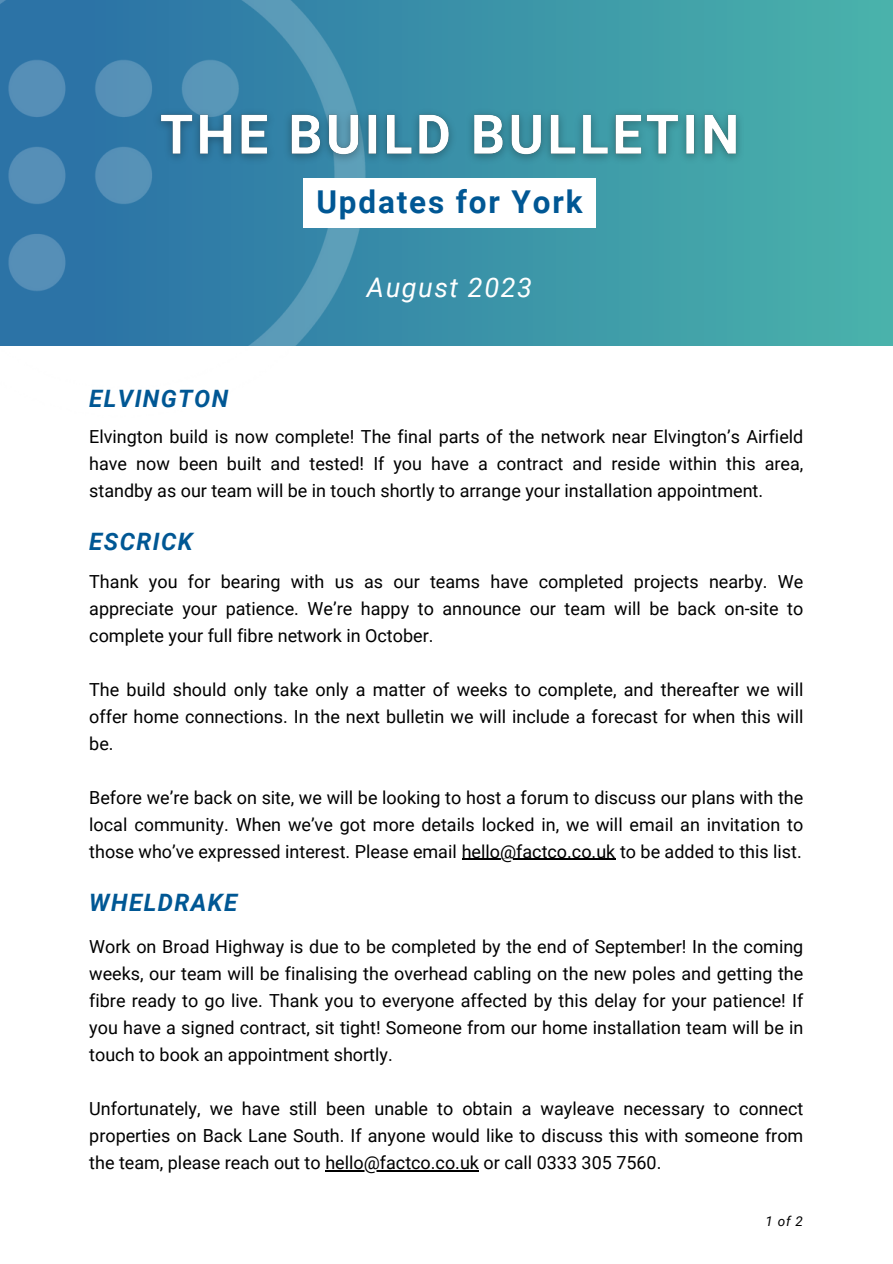
<style>
.page{position:relative;width:893px;height:1264px;background:#fff}
.page>*{position:absolute;margin:0;border:0;box-sizing:border-box;transform-origin:0 0}
.t1{font:700 31.5px "Roboto";letter-spacing:.06em;color:#005794}
.t2{font:italic 27px "Roboto";letter-spacing:.06em;color:#fff}
.t3{font:italic 700 24px "Roboto";letter-spacing:.06em;color:#005794}
.t4{font:18px/27px "Roboto";color:#000;text-align:justify}
.t5{font:italic 13.5px "Roboto";color:#000}
</style>
<div class="page">
<svg style="left:381px;top:0;width:511px;height:345px;background:#41a0a9"></svg>
<img style="left:0;top:0;width:381px;height:346px">
<img style="left:147px;top:101px;width:604px;height:69px">
<div style="left:303px;top:178px;width:292px;height:49px;background:#fff"></div>
<hr style="left:461px;top:858px;width:154px;height:2px;background:#000">
<hr style="left:325px;top:1169px;width:154px;height:2px;background:#000">
<p class="t1" style="left:316px;top:184px;width:267px">Updates for York</p>
<p class="t3" style="left:89px;top:385px;width:140px">ELVINGTON</p>
<p class="t2" style="left:367px;top:272px;width:166px">August 2023</p>
<p class="t4" style="left:89px;top:423px;width:715px">Elvington build is now complete! The final parts of the network near Elvington’s Airfield have now been built and tested! If you have a contract and reside within this area, standby as our team will be in touch shortly to arrange your installation appointment.</p>
<p class="t3" style="left:89px;top:528px;width:105px">ESCRICK</p>
<p class="t4" style="left:89px;top:568px;width:715px">Thank you for bearing with us as our teams have completed projects nearby. We appreciate your patience. We’re happy to announce our team will be back on-site to complete your full fibre network in October.</p>
<p class="t4" style="left:89px;top:676px;width:715px">The build should only take only a matter of weeks to complete, and thereafter we will offer home connections. In the next bulletin we will include a forecast for when this will be.</p>
<p class="t4" style="left:89px;top:784px;width:715px">Before we’re back on site, we will be looking to host a forum to discuss our plans with the local community. When we’ve got more details locked in, we will email an invitation to those who’ve expressed interest. Please email hello@factco.co.uk to be added to this list.</p>
<p class="t3" style="left:89px;top:888px;width:150px">WHELDRAKE</p>
<p class="t4" style="left:89px;top:933px;width:715px">Work on Broad Highway is due to be completed by the end of September! In the coming weeks, our team will be finalising the overhead cabling on the new poles and getting the fibre ready to go live. Thank you to everyone affected by this delay for your patience! If you have a signed contract, sit tight! Someone from our home installation team will be in touch to book an appointment shortly.</p>
<p class="t4" style="left:89px;top:1095px;width:715px">Unfortunately, we have still been unable to obtain a wayleave necessary to connect properties on Back Lane South. If anyone would like to discuss this with someone from the team, please reach out to hello@factco.co.uk or call 0333 305 7560.</p>
<p class="t5" style="left:765px;top:1213px;width:39px">1of2</p>
</div>
